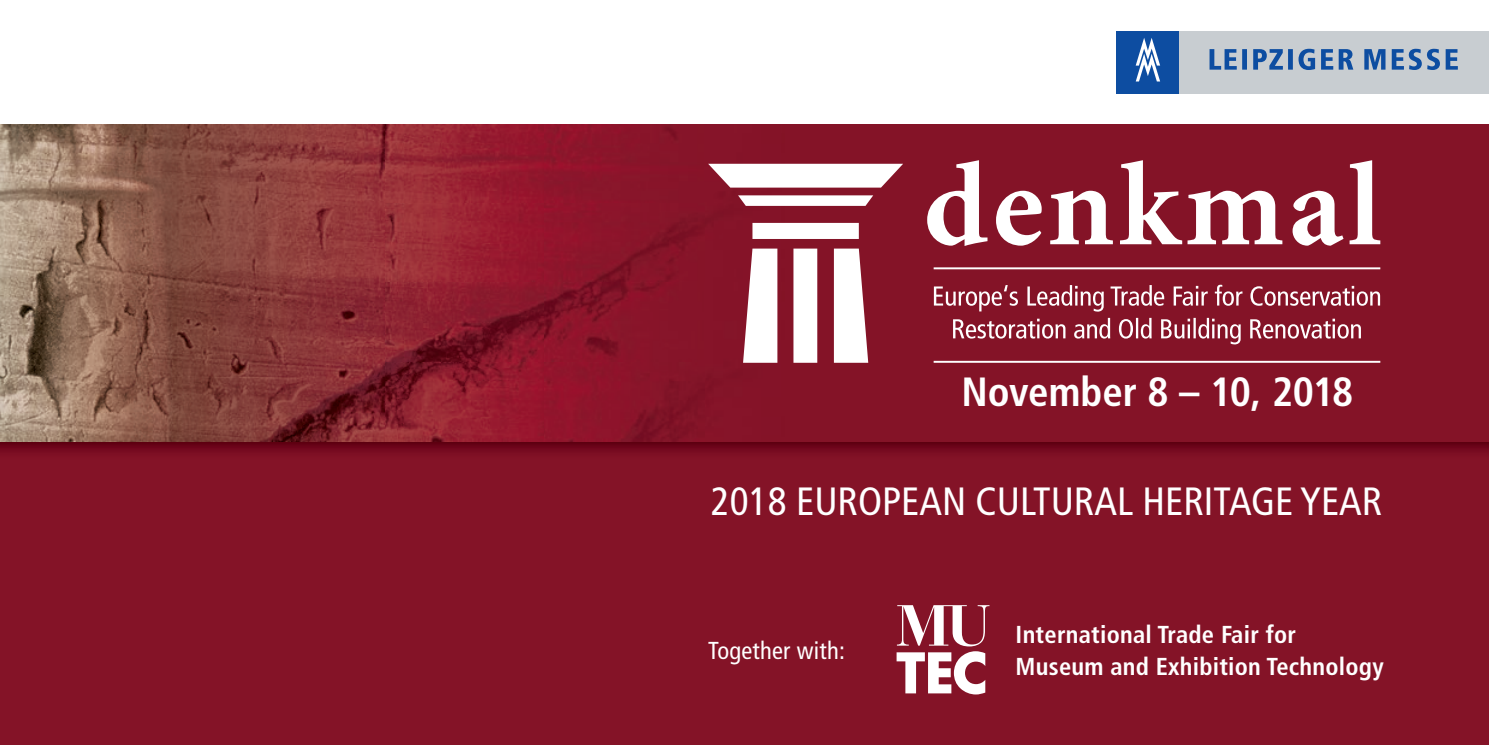
<style>
.page{position:relative;width:1489px;height:745px;background:#fff}
.page>*{position:absolute;margin:0;border:0;box-sizing:border-box;transform-origin:0 0}
.t1{font:700 condensed 40.75px "Frutiger LT Std";letter-spacing:-.015em;color:#fff}
.t2{font:condensed 39.5px "Frutiger LT Std";color:#fff}
.t3{font:700 condensed 24.5px/32.5px "Frutiger LT Std";letter-spacing:.01em;color:#fff}
.t4{font:condensed 24.5px "Frutiger LT Std";letter-spacing:.01em;color:#fff}
</style>
<div class="page">
<div style="left:0;top:124px;width:1488px;height:620px;background:#841327"></div>
<div style="left:1178px;top:31px;width:310px;height:62px;background:#c8cdd1"></div>
<svg style="left:1209px;top:49px;width:248px;height:21px"></svg>
<div style="left:1116px;top:31px;width:62px;height:62px;background:#0d4da1"></div>
<svg style="left:1135px;top:38px;width:25px;height:43px"></svg>
<img style="left:0;top:441px;width:1488px;height:11px">
<img style="left:0;top:124px;width:778px;height:317px">
<img style="left:385px;top:441px;width:1103px;height:1px">
<svg style="left:896px;top:605px;width:93px;height:89px"></svg>
<svg style="left:708px;top:160px;width:672px;height:202px"></svg>
<h1 class="t1" style="left:961px;top:367px;width:393px">November 8 – 10, 2018</h1>
<h2 class="t2" style="left:711px;top:478px;width:672px">2018 EUROPEAN CULTURAL HERITAGE YEAR</h2>
<p class="t4" style="left:708px;top:635px;width:138px">Together with:</p>
<p class="t3" style="left:1015px;top:617px;width:369px">International Trade Fair for<br>Museum and Exhibition Technology</p>
</div>
